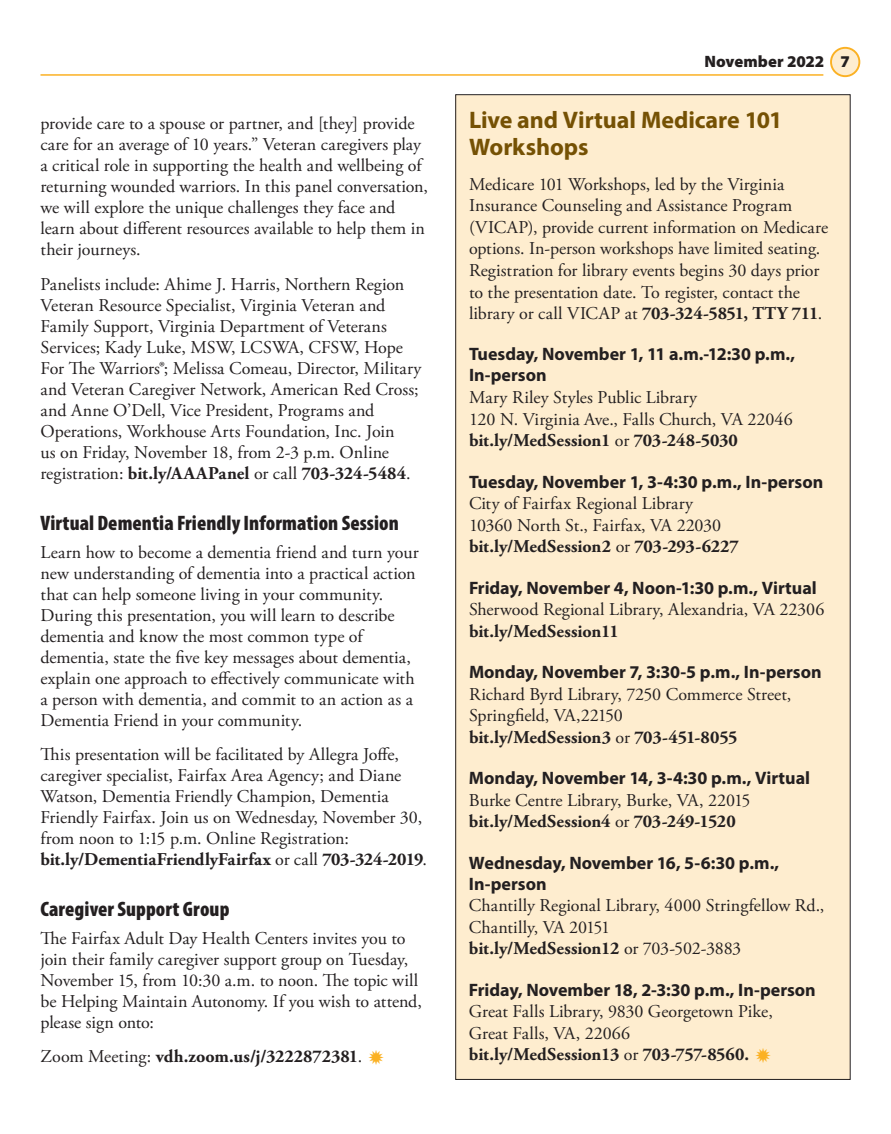
<style>
.page{position:relative;width:891px;height:1134px;background:#fff}
.page>*{position:absolute;margin:0;border:0;box-sizing:border-box;transform-origin:0 0}
.t1{font:700 24px/27px "Myriad Pro";letter-spacing:-.005em;color:#755104}
.t2{font:900 condensed 21px "Myriad Pro";letter-spacing:.005em;color:#231f20}
.t3{font:18px/21px "Adobe Garamond Pro";color:#231f20}
.t4{font:700 18px/21px "Myriad Pro";color:#231f20}
.t5{font:700 18px "Adobe Garamond Pro";color:#231f20}
.t6{font:900 16.5px "Myriad Pro";color:#231f20}
.s1{font-weight:700}
.s2{font-weight:400}
</style>
<div class="page">
<hr style="left:40px;top:74px;width:783px;height:2px;background:#fbb123">
<div style="left:831px;top:48px;width:28px;height:28px;background:#feedcf;border-radius:50%"></div>
<div style="left:830px;top:47px;width:30px;height:30px;border:2px solid #fbb123;border-radius:50%"></div>
<div style="left:456px;top:95px;width:394px;height:984px;background:#feedcf"></div>
<p class="t3" style="left:40px;top:114px;width:389px">provide care to a spouse or partner, and [they] provide care for an average of 10 years.” Veteran caregivers play a critical role in supporting the health and wellbeing of returning wounded warriors. In this panel conversation, we will explore the unique challenges they face and learn about different resources available to help them in their journeys.</p>
<p class="t3" style="left:40px;top:274px;width:382px">Panelists include: Ahime J. Harris, Northern Region Veteran Resource Specialist, Virginia Veteran and Family Support, Virginia Department of Veterans Services; Kady Luke, MSW, LCSWA, CFSW, Hope For The Warriors®; Melissa Comeau, Director, Military and Veteran Caregiver Network, American Red Cross; and Anne O’Dell, Vice President, Programs and Operations, Workhouse Arts Foundation, Inc. Join<br>us on Friday, November 18, from 2-3 p.m. Online registration: <span class="s1">bit.ly/AAAPanel</span> or call <span class="s1">703-324-5484</span>.</p>
<p class="t2" style="left:40px;top:509px;width:360px">Virtual Dementia Friendly Information Session</p>
<p class="t3" style="left:40px;top:542px;width:380px">Learn how to become a dementia friend and turn your new understanding of dementia into a practical action that can help someone living in your community.<br>During this presentation, you will learn to describe dementia and know the most common type of dementia, state the five key messages about dementia, explain one approach to effectively communicate with a person with dementia, and commit to an action as a Dementia Friend in your community.</p>
<p class="t3" style="left:40px;top:745px;width:388px">This presentation will be facilitated by Allegra Joffe, caregiver specialist, Fairfax Area Agency; and Diane Watson, Dementia Friendly Champion, Dementia Friendly Fairfax. Join us on Wednesday, November 30, from noon to 1:15 p.m. Online Registration: <span class="s1">bit.ly/DementiaFriendlyFairfax</span> or call <span class="s1">703-324-2019</span>.</p>
<p class="t2" style="left:40px;top:896px;width:191px">Caregiver Support Group</p>
<p class="t3" style="left:40px;top:928px;width:383px">The Fairfax Adult Day Health Centers invites you to join their family caregiver support group on Tuesday, November 15, from 10:30 a.m. to noon. The topic will be Helping Maintain Autonomy. If you wish to attend, please sign onto:</p>
<p class="t5" style="left:40px;top:1046px;width:323px"><span class="s2">Zoom Meeting:</span> vdh.zoom.us/j/3222872381<span class="s2">.</span></p>
<p class="t6" style="left:704px;top:51px;width:148px">November 2022 7</p>
<h1 class="t1" style="left:469px;top:105px;width:315px">Live and Virtual Medicare 101<br>Workshops</h1>
<p class="t3" style="left:469px;top:174px;width:361px;line-height:21.6px">Medicare 101 Workshops, led by the Virginia Insurance Counseling and Assistance Program (VICAP), provide current information on Medicare options. In-person workshops have limited seating.<br>Registration for library events begins 30 days prior to the presentation date. To register, contact the library or call VICAP at <span class="s1">703-324-5851, TTY 711</span>.</p>
<p class="t4" style="left:469px;top:343px;width:328px">Tuesday, November 1, 11 a.m.-12:30 p.m.,<br>In-person</p>
<p class="t3" style="left:469px;top:387px;width:325px;line-height:21.6px">Mary Riley Styles Public Library<br>120 N. Virginia Ave., Falls Church, VA 22046 <span class="s1">bit.ly/MedSession1</span> or <span class="s1">703-248-5030</span></p>
<p class="t4" style="left:469px;top:470px;width:356px">Tuesday, November 1, 3-4:30 p.m., In-person</p>
<p class="t3" style="left:469px;top:493px;width:271px;line-height:21.6px">City of Fairfax Regional Library<br>10360 North St., Fairfax, VA 22030 <span class="s1">bit.ly/MedSession2</span> or <span class="s1">703-293-6227</span></p>
<p class="t4" style="left:469px;top:576px;width:349px">Friday, November 4, Noon-1:30 p.m., Virtual</p>
<p class="t3" style="left:469px;top:600px;width:357px">Sherwood Regional Library, Alexandria, VA 22306</p>
<p class="t5" style="left:469px;top:621px;width:151px">bit.ly/MedSession11</p>
<p class="t4" style="left:469px;top:661px;width:354px">Monday, November 7, 3:30-5 p.m., In-person</p>
<p class="t3" style="left:469px;top:684px;width:324px;line-height:21.6px">Richard Byrd Library, 7250 Commerce Street,<br>Springfield, VA,22150<br><span class="s1">bit.ly/MedSession3</span> or <span class="s1">703-451-8055</span></p>
<p class="t4" style="left:469px;top:767px;width:343px">Monday, November 14, 3-4:30 p.m., Virtual</p>
<p class="t3" style="left:469px;top:790px;width:283px;line-height:21.6px">Burke Centre Library, Burke, VA, 22015 <span class="s1">bit.ly/MedSession4</span> or <span class="s1">703-249-1520</span></p>
<p class="t4" style="left:469px;top:851px;width:312px">Wednesday, November 16, 5-6:30 p.m.,<br>In-person</p>
<p class="t3" style="left:469px;top:895px;width:357px;line-height:21.6px">Chantilly Regional Library, 4000 Stringfellow Rd.,<br>Chantilly, VA 20151<br><span class="s1">bit.ly/MedSession12</span> or 703-502-3883</p>
<p class="t4" style="left:469px;top:978px;width:348px">Friday, November 18, 2-3:30 p.m., In-person</p>
<p class="t3" style="left:469px;top:1001px;width:305px;line-height:21.6px">Great Falls Library, 9830 Georgetown Pike,<br>Great Falls, VA, 22066 <span class="s1">bit.ly/MedSession13</span> or <span class="s1">703-757-8560.</span></p>
</div>
